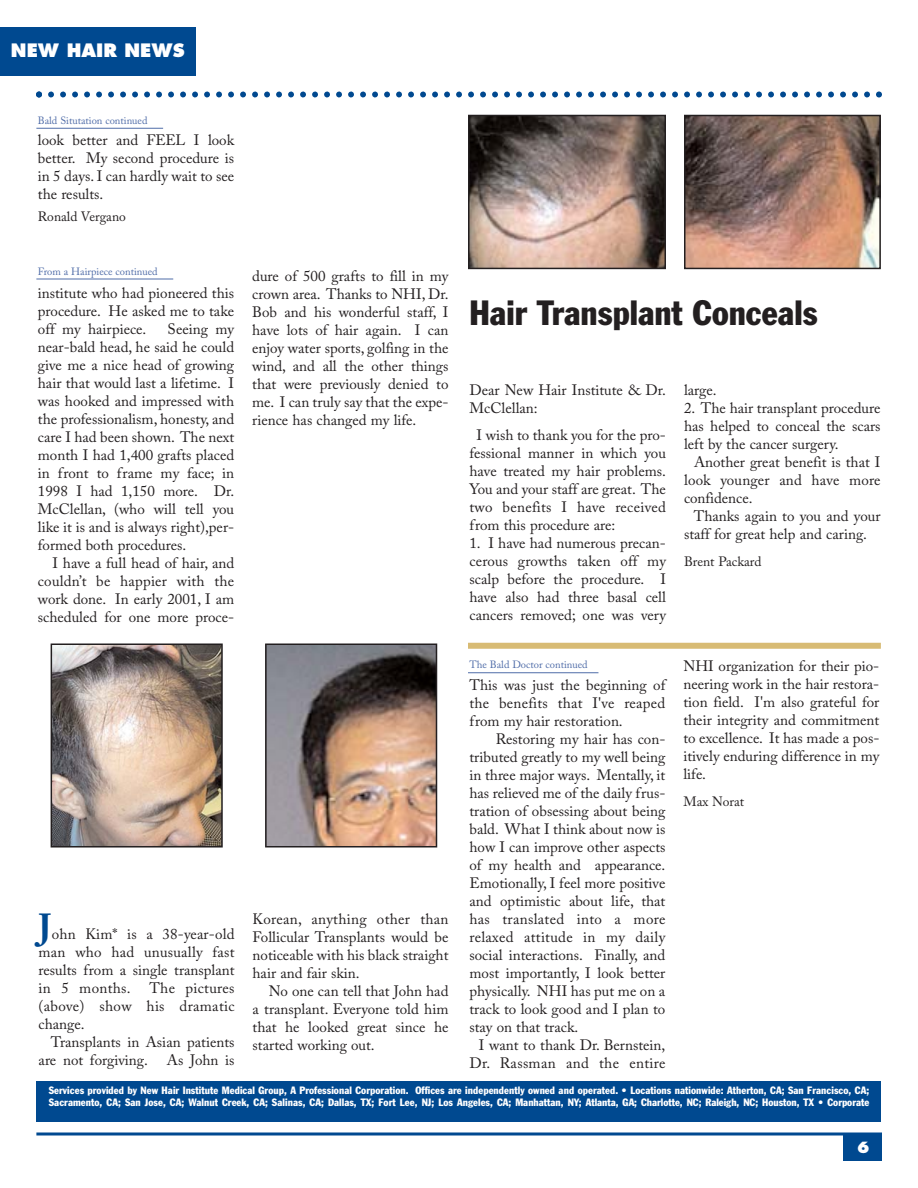
<style>
.page{position:relative;width:918px;height:1188px;background:#fff}
.page>*{position:absolute;margin:0;border:0;box-sizing:border-box;transform-origin:0 0}
.t1{font:700 36px "Adobe Caslon Pro";color:#004990}
.t2{font:condensed 34.5px "Franklin Gothic Std";color:#231f20}
.t3{font:800 18px "Futura Std";color:#fff}
.t4{font:15px/18px "Adobe Caslon Pro";color:#231f20;text-align:justify}
.t5{font:15px "Adobe Caslon Pro";letter-spacing:.02em;color:#231f20}
.t6{font:800 15px "Futura Std";color:#fff}
.t7{font:13.5px "Adobe Caslon Pro";color:#231f20}
.t8{font:condensed 10.5px/12px "Franklin Gothic Std";letter-spacing:.005em;color:#fff}
.t9{font:10.5px "Adobe Caslon Pro";color:#4f6ca8}
</style>
<div class="page">
<div style="left:36px;top:1082px;width:845px;height:40px;background:#004990"></div>
<div style="left:0;top:27px;width:196px;height:49px;background:#004990"></div>
<svg style="left:36px;top:92px;width:846px;height:6px"></svg>
<div style="left:843px;top:1134px;width:39px;height:27px;background:#004990"></div>
<svg style="left:36px;top:1132px;width:846px;height:4px;background:#3e75aa"></svg>
<hr style="left:468px;top:672px;width:130px;height:1px;background:#4f6ca8">
<img style="left:54px;top:647px;width:166px;height:198px">
<div style="left:51px;top:644px;width:172px;height:204px;border:2px solid #231f20"></div>
<img style="left:268px;top:647px;width:166px;height:198px">
<div style="left:265px;top:644px;width:172px;height:204px;border:2px solid #231f20"></div>
<div style="left:468px;top:643px;width:413px;height:6px;background:#d8bb74"></div>
<hr style="left:36px;top:128px;width:127px;height:1px;background:#4f6ca8">
<img style="left:471px;top:118px;width:192px;height:148px">
<div style="left:468px;top:115px;width:198px;height:154px;border:2px solid #231f20"></div>
<img style="left:687px;top:118px;width:191px;height:148px">
<div style="left:684px;top:115px;width:197px;height:154px;border:2px solid #231f20"></div>
<hr style="left:36px;top:279px;width:137px;height:1px;background:#4f6ca8">
<p class="t3" style="left:11px;top:42px;width:175px">NEW HAIR NEWS</p>
<p class="t9" style="left:38px;top:116px;width:111px">Bald Situtation continued</p>
<p class="t4" style="left:38px;top:132px;width:198px">look better and FEEL I look better. My second procedure is in 5 days. I can hardly wait to see the results.</p>
<p class="t7" style="left:38px;top:211px;width:90px">Ronald Vergano</p>
<p class="t9" style="left:38px;top:268px;width:121px">From a Hairpiece continued</p>
<p class="t4" style="left:38px;top:285px;width:198px">institute who had pioneered this procedure. He asked me to take off my hairpiece.</p>
<p class="t4" style="left:168px;top:321px;width:68px">Seeing my</p>
<p class="t4" style="left:38px;top:339px;width:198px">near-bald head, he said he could</p>
<p class="t4" style="left:38px;top:357px;width:198px">give me a nice head of growing</p>
<p class="t4" style="left:38px;top:375px;width:198px">hair that would last a lifetime. I</p>
<p class="t4" style="left:38px;top:393px;width:198px">was hooked and impressed with</p>
<p class="t4" style="left:38px;top:411px;width:198px">the professionalism, honesty, and</p>
<p class="t4" style="left:38px;top:429px;width:198px">care I had been shown. The next</p>
<p class="t4" style="left:38px;top:447px;width:198px">month I had 1,400 grafts placed</p>
<p class="t4" style="left:38px;top:465px;width:198px">in front to frame my face; in</p>
<p class="t4" style="left:38px;top:483px;width:198px">1998 I had 1,150 more. Dr.</p>
<p class="t4" style="left:38px;top:501px;width:198px">McClellan, (who will tell you</p>
<p class="t4" style="left:38px;top:519px;width:198px">like it is and is always right),per-</p>
<p class="t4" style="left:38px;top:537px;width:150px">formed both procedures.</p>
<p class="t4" style="left:53px;top:555px;width:183px">I have a full head of hair, and</p>
<p class="t4" style="left:38px;top:573px;width:198px">couldn’t be happier with the</p>
<p class="t4" style="left:38px;top:591px;width:198px">work done. In early 2001, I am</p>
<p class="t4" style="left:38px;top:609px;width:198px">scheduled for one more proce-</p>
<p class="t4" style="left:252px;top:269px;width:198px">dure of 500 grafts to fill in my crown area. Thanks to NHI, Dr.<br>Bob and his wonderful staff, I have lots of hair again. I can enjoy water sports, golfing in the wind, and all the other things that were previously denied to me. I can truly say that the expe&shy;rience has changed my life.</p>
<p class="t1" style="left:39px;top:913px;width:14px">J</p>
<p class="t4" style="left:39px;top:927px;width:197px;text-indent:13px">ohn Kim* is a 38-year-old man who had unusually fast results from a single transplant in 5 months.</p>
<p class="t5" style="left:149px;top:982px;width:87px">The pictures</p>
<p class="t5" style="left:39px;top:1000px;width:197px">(above) show his dramatic</p>
<p class="t4" style="left:39px;top:1017px;width:47px">change.</p>
<p class="t4" style="left:51px;top:1035px;width:185px">Transplants in Asian patients</p>
<p class="t4" style="left:39px;top:1053px;width:111px">are not forgiving.</p>
<p class="t4" style="left:167px;top:1053px;width:69px">As John is</p>
<p class="t5" style="left:253px;top:913px;width:197px">Korean, anything other than</p>
<p class="t4" style="left:253px;top:930px;width:197px">Follicular Transplants would be</p>
<p class="t4" style="left:253px;top:948px;width:197px">noticeable with his black straight</p>
<p class="t4" style="left:253px;top:966px;width:109px">hair and fair skin.</p>
<p class="t4" style="left:269px;top:984px;width:181px">No one can tell that John had</p>
<p class="t4" style="left:253px;top:1002px;width:197px">a transplant. Everyone told him</p>
<p class="t4" style="left:253px;top:1020px;width:197px">that he looked great since he</p>
<p class="t4" style="left:253px;top:1038px;width:124px">started working out.</p>
<p class="t2" style="left:470px;top:298px;width:349px">Hair Transplant Conceals</p>
<p class="t4" style="left:470px;top:383px;width:198px">Dear New Hair Institute &amp; Dr.<br>McClellan:</p>
<p class="t4" style="left:470px;top:428px;width:198px;text-indent:7px">I wish to thank you for the pro&shy;fessional manner in which you have treated my hair problems.<br>You and your staff are great. The two benefits I have received from this procedure are:</p>
<p class="t4" style="left:470px;top:536px;width:198px">1. I have had numerous precan&shy;cerous growths taken off my scalp before the procedure. I have also had three basal cell cancers removed; one was very</p>
<p class="t9" style="left:470px;top:660px;width:120px">The Bald Doctor continued</p>
<p class="t4" style="left:470px;top:678px;width:197px">This was just the beginning of</p>
<p class="t5" style="left:470px;top:697px;width:197px">the benefits that I've reaped</p>
<p class="t4" style="left:470px;top:714px;width:155px">from my hair restoration.</p>
<p class="t4" style="left:496px;top:732px;width:171px">Restoring my hair has con-</p>
<p class="t4" style="left:470px;top:750px;width:197px">tributed greatly to my well being</p>
<p class="t4" style="left:470px;top:768px;width:197px">in three major ways. Mentally, it</p>
<p class="t4" style="left:470px;top:786px;width:197px">has relieved me of the daily frus-</p>
<p class="t4" style="left:470px;top:804px;width:197px">tration of obsessing about being</p>
<p class="t4" style="left:470px;top:822px;width:197px">bald. What I think about now is</p>
<p class="t4" style="left:470px;top:840px;width:197px">how I can improve other aspects</p>
<p class="t4" style="left:470px;top:858px;width:197px">of my health and appearance.</p>
<p class="t4" style="left:470px;top:876px;width:197px">Emotionally, I feel more positive</p>
<p class="t4" style="left:470px;top:894px;width:197px">and optimistic about life, that</p>
<p class="t5" style="left:470px;top:913px;width:197px">has translated into a more</p>
<p class="t5" style="left:470px;top:931px;width:197px">relaxed attitude in my daily</p>
<p class="t4" style="left:470px;top:948px;width:197px">social interactions. Finally, and</p>
<p class="t4" style="left:470px;top:966px;width:197px">most importantly, I look better</p>
<p class="t4" style="left:470px;top:984px;width:197px">physically. NHI has put me on a</p>
<p class="t4" style="left:470px;top:1002px;width:197px">track to look good and I plan to</p>
<p class="t4" style="left:470px;top:1020px;width:110px">stay on that track.</p>
<p class="t4" style="left:479px;top:1038px;width:188px">I want to thank Dr. Bernstein,</p>
<p class="t5" style="left:470px;top:1057px;width:197px">Dr. Rassman and the entire</p>
<p class="t4" style="left:684px;top:383px;width:34px">large.</p>
<p class="t4" style="left:684px;top:401px;width:198px">2. The hair transplant procedure</p>
<p class="t4" style="left:684px;top:419px;width:198px">has helped to conceal the scars</p>
<p class="t4" style="left:684px;top:437px;width:156px">left by the cancer surgery.</p>
<p class="t4" style="left:694px;top:455px;width:188px">Another great benefit is that I</p>
<p class="t4" style="left:684px;top:473px;width:198px">look younger and have more</p>
<p class="t4" style="left:684px;top:491px;width:70px">confidence.</p>
<p class="t4" style="left:694px;top:509px;width:188px">Thanks again to you and your</p>
<p class="t4" style="left:684px;top:527px;width:184px">staff for great help and caring.</p>
<p class="t7" style="left:684px;top:557px;width:79px">Brent Packard</p>
<p class="t4" style="left:683px;top:658px;width:197px">NHI organization for their pio&shy;neering work in the hair restora&shy;tion field. I'm also grateful for their integrity and commitment to excellence. It has made a pos&shy;itively enduring difference in my life.</p>
<p class="t7" style="left:683px;top:796px;width:62px">Max Norat</p>
<p class="t8" style="left:49px;top:1085px;width:822px">Services provided by New Hair Institute Medical Group, A Professional Corporation. Offices are independently owned and operated. • Locations nationwide: Atherton, CA; San Francisco, CA;<br>Sacramento, CA; San Jose, CA; Walnut Creek, CA; Salinas, CA; Dallas, TX; Fort Lee, NJ; Los Angeles, CA; Manhattan, NY; Atlanta, GA; Charlotte, NC; Raleigh, NC; Houston, TX • Corporate</p>
<p class="t6" style="left:857px;top:1140px;width:14px">6</p>
</div>
